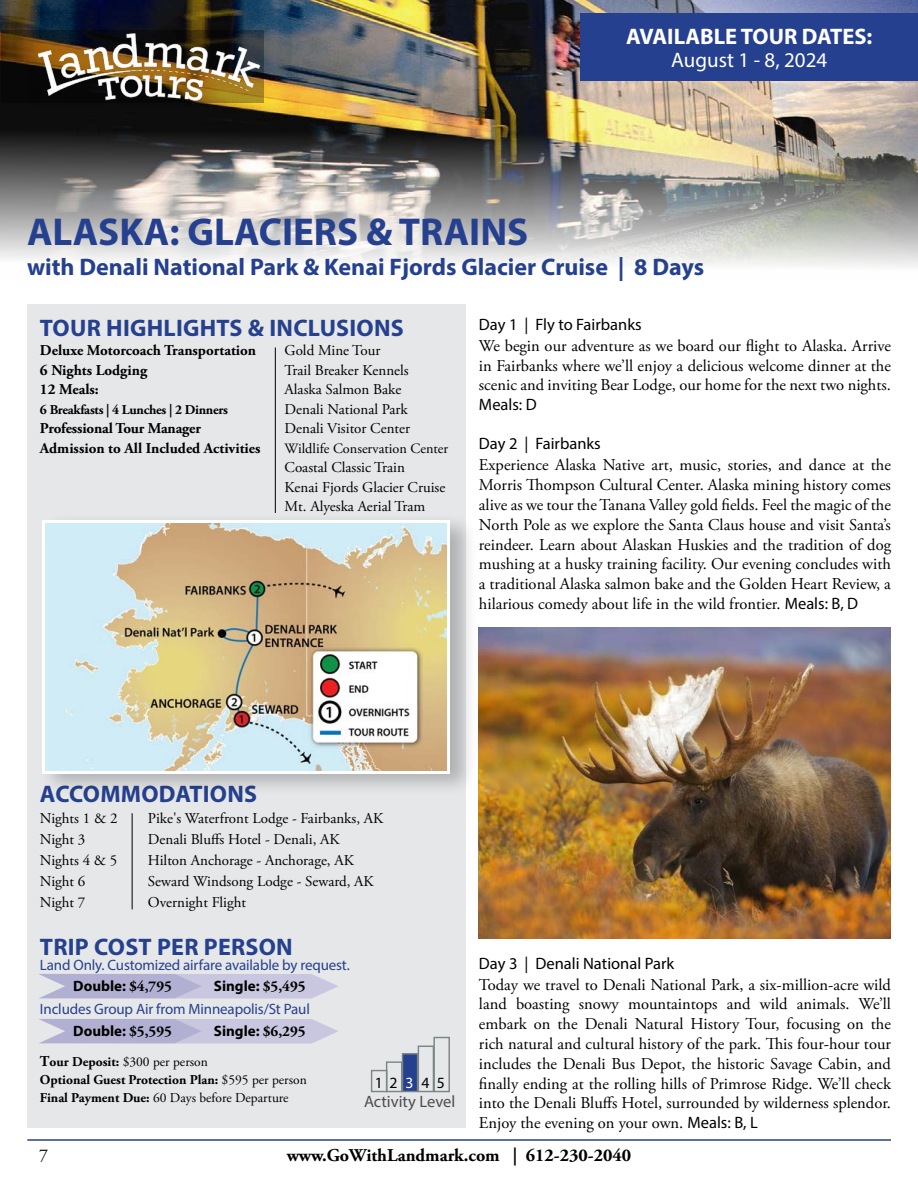
<style>
.page{position:relative;width:918px;height:1188px;background:#fff}
.page>*{position:absolute;margin:0;border:0;box-sizing:border-box;transform-origin:0 0}
.t1{font:700 39px "Myriad Pro";color:#25408f}
.t2{font:700 24px "Myriad Pro";color:#25408f}
.t3{font:700 22.5px "Myriad Pro";color:#fff}
.t4{font:21px "Myriad Pro";color:#fff}
.t5{font:700 18px "Adobe Garamond Pro";color:#000}
.t6{font:18px "Adobe Garamond Pro";color:#000}
.t7{font:16.5px/19.8px "Adobe Garamond Pro";color:#000101;text-align:justify}
.t8{font:16.5px "Myriad Pro";color:#000101}
.t9{font:16.5px "Myriad Pro";color:#4d4d4f}
.t10{font:15.6px "Myriad Pro";letter-spacing:.49em;color:#000}
.t11{font:15px/19.5px "Adobe Garamond Pro";color:#000}
.t12{font:700 15px/19.5px "Adobe Garamond Pro";color:#000}
.t13{font:15px "Myriad Pro";letter-spacing:-.01em;color:#25408f}
.t14{font:700 15px "Myriad Pro";color:#000}
.t15{font:14.25px "Adobe Garamond Pro";color:#000}
.t16{font:700 13.5px/18px "Adobe Garamond Pro";letter-spacing:-.015em;color:#000}
.s1{font-family:"Myriad Pro"}
.s2{font-size:15px}
.s3{font-weight:400}
.s4{font-family:"Adobe Garamond Pro"}
.s5{color:#fff}
</style>
<div class="page">
<div style="left:27px;top:305px;width:438px;height:823px;background:#e6e7e8"></div>
<img style="left:0;top:0;width:918px;height:267px">
<hr style="left:27px;top:1139px;width:864px;height:2px;background:#25408f">
<hr style="left:275px;top:347px;width:1px;height:166px;background:#000">
<hr style="left:132px;top:813px;width:1px;height:96px;background:#000">
<svg style="left:39px;top:1019px;width:299px;height:25px;background:#c0c0da"></svg>
<svg style="left:39px;top:974px;width:299px;height:25px;background:#c0c0da"></svg>
<img style="left:479px;top:627px;width:412px;height:311px">
<div style="left:580px;top:14px;width:338px;height:67px;background:#25408f"></div>
<div style="left:38px;top:512px;width:441px;height:286px;background:#000;opacity:.24"></div>
<div style="left:42px;top:520px;width:408px;height:254px;background:linear-gradient(to right,#fff,#fff)"></div>
<img style="left:46px;top:524px;width:401px;height:247px">
<svg style="left:1px;top:30px;width:26px;height:72px;background:#2c1c08"></svg>
<img style="left:27px;top:27px;width:244px;height:79px">
<div style="left:371px;top:1070px;width:16px;height:22px;border:1px solid #7a8586"></div>
<div style="left:386px;top:1061px;width:16px;height:31px;border:1px solid #7a8586"></div>
<div style="left:402px;top:1053px;width:16px;height:39px;background:#25408f;border:1px solid #7a8586"></div>
<div style="left:418px;top:1046px;width:16px;height:46px;border:1px solid #7a8586"></div>
<div style="left:433px;top:1037px;width:17px;height:55px;border:1px solid #7a8586"></div>
<h3 class="t3" style="left:626px;top:22px;width:248px">AVAILABLE TOUR DATES:</h3>
<p class="t4" style="left:671px;top:47px;width:157px">August 1 - 8, 2024</p>
<h1 class="t1" style="left:27px;top:207px;width:503px">ALASKA: GLACIERS &amp; TRAINS</h1>
<h2 class="t2" style="left:27px;top:252px;width:679px">with Denali National Park &amp; Kenai Fjords Glacier Cruise | 8 Days</h2>
<h2 class="t2" style="left:40px;top:312px;width:365px">TOUR HIGHLIGHTS &amp; INCLUSIONS</h2>
<p class="t12" style="left:40px;top:341px;width:218px">Deluxe Motorcoach Transportation<br>6 Nights Lodging<br>12 Meals:</p>
<p class="t16" style="left:40px;top:400px;width:190px">6 Breakfasts | 4 Lunches | 2 Dinners</p>
<p class="t12" style="left:40px;top:419px;width:222px">Professional Tour Manager<br>Admission to All Included Activities</p>
<p class="t8" style="left:479px;top:314px;width:164px">Day 1 | Fly to Fairbanks</p>
<p class="t7" style="left:479px;top:336px;width:414px">We begin our adventure as we board our flight to Alaska. Arrive in Fairbanks where we’ll enjoy a delicious welcome dinner at the scenic and inviting Bear Lodge, our home for the next two nights.</p>
<p class="t8" style="left:479px;top:394px;width:59px">Meals: D</p>
<p class="t8" style="left:479px;top:434px;width:123px">Day 2 | Fairbanks</p>
<p class="t7" style="left:479px;top:456px;width:414px">Experience Alaska Native art, music, stories, and dance at the Morris Thompson Cultural Center. Alaska mining history comes alive as we tour the Tanana Valley gold fields. Feel the magic of the North Pole as we explore the Santa Claus house and visit Santa’s reindeer. Learn about Alaskan Huskies and the tradition of dog mushing at a husky training facility. Our evening concludes with a traditional Alaska salmon bake and the Golden Heart Review, a hilarious comedy about life in the wild frontier. <span class="s1">Meals: B, D</span></p>
<p class="t11" style="left:285px;top:341px;width:127px">Gold Mine Tour<br>Trail Breaker Kennels<br>Alaska Salmon Bake<br>Denali National Park<br>Denali Visitor Center</p>
<p class="t15" style="left:285px;top:440px;width:165px">Wildlife Conservation Center</p>
<p class="t11" style="left:285px;top:458px;width:162px">Coastal Classic Train<br>Kenai Fjords Glacier Cruise<br>Mt. Alyeska Aerial Tram</p>
<h2 class="t2" style="left:40px;top:778px;width:219px">ACCOMMODATIONS</h2>
<p class="t11" style="left:40px;top:809px;width:79px">Nights 1 &amp; 2</p>
<p class="t11" style="left:148px;top:809px;width:237px">Pike's Waterfront Lodge - Fairbanks, AK</p>
<p class="t11" style="left:40px;top:830px;width:47px">Night 3</p>
<p class="t11" style="left:148px;top:830px;width:193px">Denali Bluffs Hotel - Denali, AK</p>
<p class="t11" style="left:40px;top:851px;width:79px">Nights 4 &amp; 5</p>
<p class="t11" style="left:148px;top:851px;width:207px">Hilton Anchorage - Anchorage, AK</p>
<p class="t11" style="left:40px;top:872px;width:47px">Night 6</p>
<p class="t11" style="left:148px;top:872px;width:227px">Seward Windsong Lodge - Seward, AK</p>
<p class="t11" style="left:40px;top:893px;width:47px">Night 7</p>
<p class="t11" style="left:148px;top:893px;width:100px">Overnight Flight</p>
<h2 class="t2" style="left:40px;top:931px;width:254px">TRIP COST PER PERSON</h2>
<p class="t13" style="left:40px;top:956px;width:311px">Land Only. Customized airfare available by request.</p>
<p class="t13" style="left:40px;top:999px;width:271px">Includes Group Air from Minneapolis/St Paul</p>
<p class="t16" style="left:40px;top:1053px;width:268px"><span class="s2">T</span>our Deposit: <span class="s3">$300 per person<br></span>Optional Guest Protection Plan: <span class="s3">$595 per person<br></span>Final Payment Due: <span class="s3">60 Days before Departure</span></p>
<p class="t14" style="left:73px;top:977px;width:100px">Double: <span class="s4">$4,795</span></p>
<p class="t14" style="left:214px;top:977px;width:93px">Single: <span class="s4">$5,495</span></p>
<p class="t14" style="left:73px;top:1022px;width:100px">Double: <span class="s4">$5,595</span></p>
<p class="t14" style="left:214px;top:1022px;width:93px">Single: <span class="s4">$6,295</span></p>
<p class="t10" style="left:375px;top:1074px;width:72px">12<span class="s5">3</span>45</p>
<p class="t9" style="left:364px;top:1092px;width:93px">Activity Level</p>
<p class="t8" style="left:479px;top:953px;width:197px">Day 3 | Denali National Park</p>
<p class="t7" style="left:479px;top:975px;width:414px">Today we travel to Denali National Park, a six-million-acre wild land boasting snowy mountaintops and wild animals. We’ll embark on the Denali Natural History Tour, focusing on the rich natural and cultural history of the park. This four-hour tour includes the Denali Bus Depot, the historic Savage Cabin, and finally ending at the rolling hills of Primrose Ridge. We’ll check into the Denali Bluffs Hotel, surrounded by wilderness splendor.<br>Enjoy the evening on your own. <span class="s1">Meals: B, L</span></p>
<p class="t6" style="left:39px;top:1144px;width:10px">7</p>
<p class="t5" style="left:287px;top:1145px;width:346px">www.GoWithLandmark.com | 612-230-2040</p>
</div>
